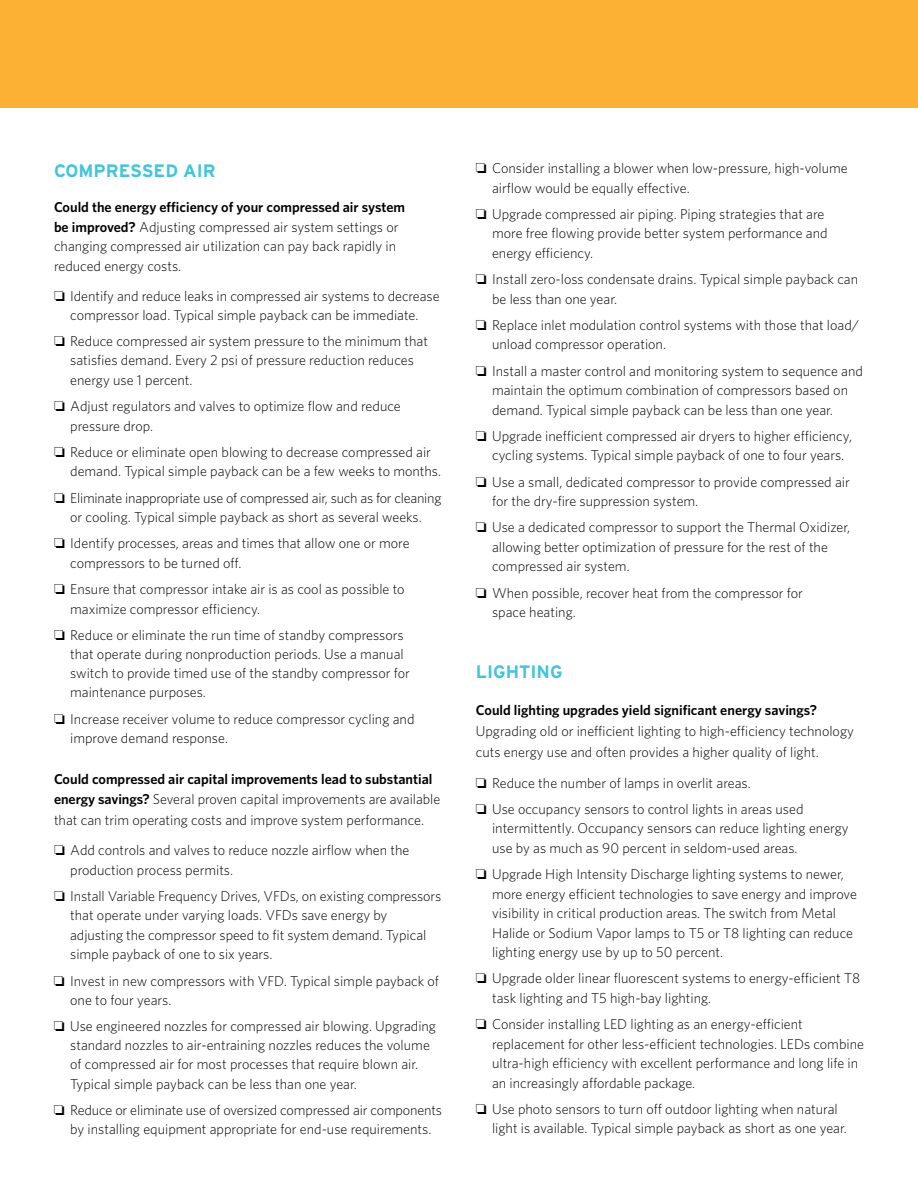
<style>
.page{position:relative;width:918px;height:1188px;background:#fff}
.page>*{position:absolute;margin:0;border:0;box-sizing:border-box;transform-origin:0 0}
.t1{font:700 18px "Interstate";color:#43c4db}
.t2{font:300 14.25px/19.5px "Whitney";color:#000}
.t3{font:600 14.25px/19.5px "Whitney";color:#000}
.s1{font-weight:600}
.s2{font-weight:300}
</style>
<div class="page">
<div style="left:0;top:0;width:918px;height:108px;background:#fcb134"></div>
<p class="t1" style="left:54px;top:160px;width:53px">COMPRESSED</p>
<p class="t1" style="left:183px;top:160px;width:23px">AIR</p>
<p class="t2" style="left:54px;top:197px;width:353px"><span class="s1">Could the energy efficiency of your compressed air system be improved?</span> Adjusting compressed air system settings or changing compressed air utilization can pay back rapidly in reduced energy costs.</p>
<p class="t2" style="left:54px;top:286px;width:387px;text-align:center">❏ Identify and reduce leaks in compressed air systems to decrease compressor load. Typical simple payback can be immediate.</p>
<p class="t2" style="left:70px;top:331px;width:359px;text-indent:-16px">❏ Reduce compressed air system pressure to the minimum that satisfies demand. Every 2 psi of pressure reduction reduces energy use 1 percent.</p>
<p class="t2" style="left:70px;top:396px;width:332px;text-indent:-16px">❏ Adjust regulators and valves to optimize flow and reduce pressure drop.</p>
<p class="t2" style="left:70px;top:442px;width:372px;text-indent:-16px">❏ Reduce or eliminate open blowing to decrease compressed air demand. Typical simple payback can be a few weeks to months.</p>
<p class="t2" style="left:54px;top:488px;width:389px;text-align:center">❏ Eliminate inappropriate use of compressed air, such as for cleaning or cooling. Typical simple payback as short as several weeks.</p>
<p class="t2" style="left:70px;top:533px;width:341px;text-indent:-16px">❏ Identify processes, areas and times that allow one or more compressors to be turned off.</p>
<p class="t2" style="left:70px;top:579px;width:336px;text-indent:-16px">❏ Ensure that compressor intake air is as cool as possible to maximize compressor efficiency.</p>
<p class="t2" style="left:70px;top:625px;width:341px;text-indent:-16px">❏ Reduce or eliminate the run time of standby compressors that operate during nonproduction periods. Use a manual switch to provide timed use of the standby compressor for maintenance purposes.</p>
<p class="t2" style="left:70px;top:708px;width:346px;text-indent:-16px">❏ Increase receiver volume to reduce compressor cycling and improve demand response.</p>
<p class="t3" style="left:54px;top:769px;width:388px">Could compressed air capital improvements lead to substantial energy savings? <span class="s2">Several proven capital improvements are available</span></p>
<p class="t2" style="left:54px;top:804px;width:372px;line-height:30.3px">that can trim operating costs and improve system performance. ❏ Add controls and valves to reduce nozzle airflow when the</p>
<p class="t2" style="left:54px;top:856px;width:389px;line-height:26.2px;text-indent:16px">production process permits.<br>❏ Install Variable Frequency Drives, VFDs, on existing compressors</p>
<p class="t2" style="left:70px;top:905px;width:358px">that operate under varying loads. VFDs save energy by adjusting the compressor speed to fit system demand. Typical simple payback of one to six years.</p>
<p class="t2" style="left:70px;top:970px;width:370px;text-indent:-16px">❏ Invest in new compressors with VFD. Typical simple payback of one to four years.</p>
<p class="t2" style="left:70px;top:1016px;width:367px;text-indent:-16px">❏ Use engineered nozzles for compressed air blowing. Upgrading standard nozzles to air-entraining nozzles reduces the volume of compressed air for most processes that require blown air.<br>Typical simple payback can be less than one year.</p>
<p class="t2" style="left:54px;top:1099px;width:390px;text-align:center">❏ Reduce or eliminate use of oversized compressed air components by installing equipment appropriate for end-use requirements.</p>
<p class="t2" style="left:492px;top:158px;width:357px;text-indent:-16px">❏ Consider installing a blower when low-pressure, high-volume airflow would be equally effective.</p>
<p class="t2" style="left:492px;top:204px;width:337px;text-indent:-16px">❏ Upgrade compressed air piping. Piping strategies that are more free flowing provide better system performance and energy efficiency.</p>
<p class="t2" style="left:492px;top:269px;width:368px;text-indent:-16px">❏ Install zero-loss condensate drains. Typical simple payback can be less than one year.</p>
<p class="t2" style="left:492px;top:315px;width:368px;text-indent:-16px">❏ Replace inlet modulation control systems with those that load/ unload compressor operation.</p>
<p class="t2" style="left:492px;top:361px;width:372px;text-indent:-16px">❏ Install a master control and monitoring system to sequence and maintain the optimum combination of compressors based on demand. Typical simple payback can be less than one year.</p>
<p class="t2" style="left:476px;top:426px;width:378px;text-align:center">❏ Upgrade inefficient compressed air dryers to higher efficiency, cycling systems. Typical simple payback of one to four years.</p>
<p class="t2" style="left:492px;top:472px;width:359px;text-indent:-16px">❏ Use a small, dedicated compressor to provide compressed air for the dry-fire suppression system.</p>
<p class="t2" style="left:492px;top:517px;width:360px;text-indent:-16px">❏ Use a dedicated compressor to support the Thermal Oxidizer, allowing better optimization of pressure for the rest of the compressed air system.</p>
<p class="t2" style="left:492px;top:583px;width:312px;text-indent:-16px">❏ When possible, recover heat from the compressor for space heating.</p>
<p class="t1" style="left:476px;top:662px;width:55px">LIGHTING</p>
<p class="t3" style="left:476px;top:700px;width:343px">Could lighting upgrades yield significant energy savings?</p>
<p class="t2" style="left:476px;top:720px;width:380px;line-height:21px">Upgrading old or inefficient lighting to high-efficiency technology cuts energy use and often provides a higher quality of light.</p>
<p class="t2" style="left:476px;top:769px;width:329px;line-height:26.2px">❏ Reduce the number of lamps in overlit areas.<br>❏ Use occupancy sensors to control lights in areas used</p>
<p class="t2" style="left:492px;top:818px;width:358px">intermittently. Occupancy sensors can reduce lighting energy use by as much as 90 percent in seldom-used areas.</p>
<p class="t2" style="left:492px;top:864px;width:366px;text-indent:-16px">❏ Upgrade High Intensity Discharge lighting systems to newer, more energy efficient technologies to save energy and improve visibility in critical production areas. The switch from Metal Halide or Sodium Vapor lamps to T5 or T8 lighting can reduce lighting energy use by up to 50 percent.</p>
<p class="t2" style="left:492px;top:968px;width:370px;text-indent:-16px">❏ Upgrade older linear fluorescent systems to energy-efficient T8 task lighting and T5 high-bay lighting.</p>
<p class="t2" style="left:492px;top:1014px;width:373px;text-indent:-16px">❏ Consider installing LED lighting as an energy-efficient replacement for other less-efficient technologies. LEDs combine ultra-high efficiency with excellent performance and long life in an increasingly affordable package.</p>
<p class="t2" style="left:492px;top:1099px;width:356px;text-indent:-16px">❏ Use photo sensors to turn off outdoor lighting when natural light is available. Typical simple payback as short as one year.</p>
</div>
